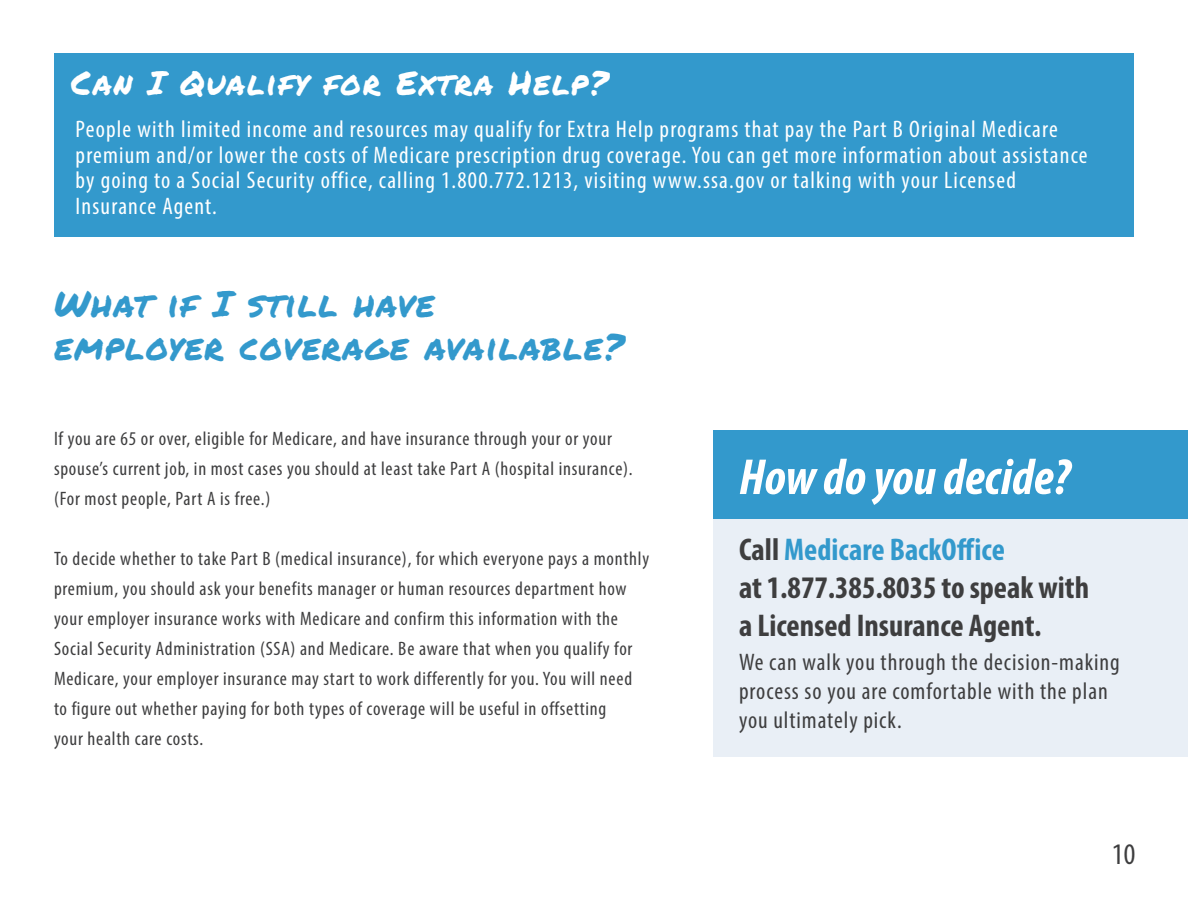
<style>
.page{position:relative;width:1188px;height:918px;background:#fff}
.page>*{position:absolute;margin:0;border:0;box-sizing:border-box;transform-origin:0 0}
.t1{font:italic 700 condensed 51px "Myriad Pro";color:#fff}
.t2{font:36px "Permanent Marker";letter-spacing:.04em;color:#39c}
.t3{font:33px "Permanent Marker";letter-spacing:.05em;color:#fff}
.t4{font:700 condensed 31.5px "Myriad Pro";color:#3e3e3f}
.t5{font:700 condensed 31.5px "Myriad Pro";color:#39c}
.t6{font:condensed 30px "Myriad Pro";color:#3e3e3f}
.t7{font:condensed 24px/25.5px "Myriad Pro";letter-spacing:.05em;color:#fff}
.t8{font:condensed 24px "Myriad Pro";letter-spacing:.04em;color:#3e3e3f}
.t9{font:condensed 19.5px/30px "Myriad Pro";letter-spacing:.04em;color:#3e3e3f}
.s1{color:#3e3e3f}
</style>
<div class="page">
<div style="left:714px;top:519px;width:474px;height:238px;background:#e9eff6"></div>
<div style="left:714px;top:431px;width:474px;height:88px;background:#39c"></div>
<div style="left:54px;top:53px;width:1080px;height:184px;background:#39c"></div>
<p class="t3" style="left:71px;top:58px;width:538px">Can I Qualify for Extra Help?</p>
<p class="t7" style="left:76px;top:116px;width:1014px">People with limited income and resources may qualify for Extra Help programs that pay the Part B Original Medicare premium and/or lower the costs of Medicare prescription drug coverage. You can get more information about assistance</p>
<p class="t7" style="left:76px;top:167px;width:942px">by going to a Social Security office, calling 1.800.772.1213, visiting www.ssa.gov or talking with your Licensed</p>
<p class="t7" style="left:76px;top:193px;width:143px">Insurance Agent.</p>
<p class="t2" style="left:54px;top:277px;width:382px">What if I still have</p>
<p class="t2" style="left:54px;top:320px;width:572px">employer coverage available?</p>
<p class="t9" style="left:54px;top:424px;width:559px">If you are 65 or over, eligible for Medicare, and have insurance through your or your</p>
<p class="t9" style="left:54px;top:454px;width:580px">spouse’s current job, in most cases you should at least take Part A (hospital insurance).</p>
<p class="t9" style="left:54px;top:484px;width:218px">(For most people, Part A is free.)</p>
<p class="t9" style="left:54px;top:544px;width:597px">To decide whether to take Part B (medical insurance), for which everyone pays a monthly premium, you should ask your benefits manager or human resources department how</p>
<p class="t9" style="left:54px;top:604px;width:565px">your employer insurance works with Medicare and confirm this information with the</p>
<p class="t9" style="left:54px;top:634px;width:580px">Social Security Administration (SSA) and Medicare. Be aware that when you qualify for<br>Medicare, your employer insurance may start to work differently for you. You will need</p>
<p class="t9" style="left:54px;top:694px;width:554px">to figure out whether paying for both types of coverage will be useful in offsetting</p>
<p class="t9" style="left:54px;top:724px;width:151px">your health care costs.</p>
<p class="t1" style="left:739px;top:445px;width:333px">How do you decide?</p>
<p class="t5" style="left:739px;top:530px;width:267px"><span class="s1">Call</span> Medicare BackOffice</p>
<p class="t4" style="left:739px;top:568px;width:352px">at 1.877.385.8035 to speak with</p>
<p class="t4" style="left:739px;top:606px;width:304px">a Licensed Insurance Agent.</p>
<p class="t8" style="left:739px;top:648px;width:382px">We can walk you through the decision-making</p>
<p class="t8" style="left:739px;top:677px;width:370px">process so you are comfortable with the plan</p>
<p class="t8" style="left:739px;top:706px;width:164px">you ultimately pick.</p>
<p class="t6" style="left:1112px;top:836px;width:25px">10</p>
</div>
